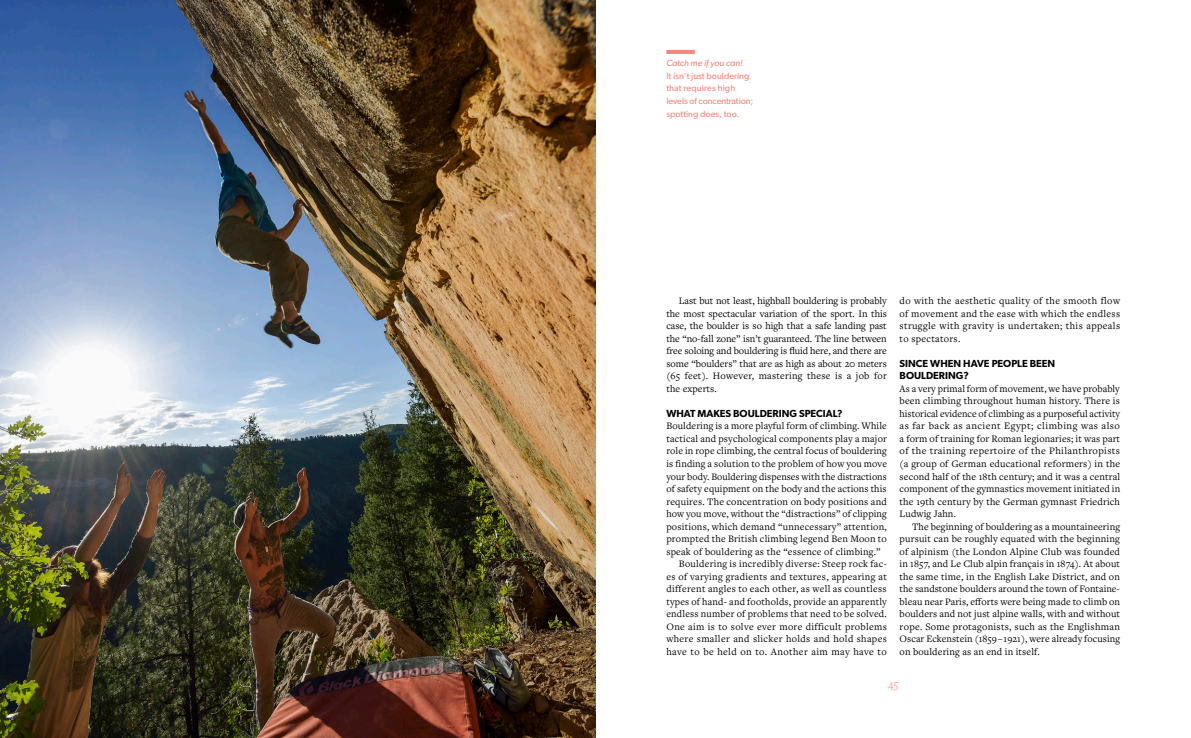
<style>
.page{position:relative;width:1191px;height:738px;background:#fff}
.page>*{position:absolute;margin:0;border:0;box-sizing:border-box;transform-origin:0 0}
.t1{font:300 12px "Freight Text Pro";color:#f0877b}
.t2{font:10.2px/12.5px "Freight Text Pro";letter-spacing:.02em;color:#000;text-align:justify}
.t3{font:600 10.2px/12.5px "Gibson";color:#000}
.t4{font:9px/12.5px "Gibson";color:#f0877b}
.t5{font:italic 9px "Gibson";color:#f0877b}
</style>
<div class="page">
<img style="left:0;top:0;width:595px;height:737px">
<hr style="left:666px;top:50px;width:28px;height:4px;background:#f0877b">
<p class="t5" style="left:666px;top:58px;width:78px">Catch me if you can!</p>
<p class="t4" style="left:666px;top:69px;width:88px">It isn’t just bouldering that requires high levels of concentration; spotting does, too.</p>
<p class="t2" style="left:666px;top:294px;width:222px;text-indent:13px">Last but not least, highball bouldering is probably the most spectacular variation of the sport. In this case, the boulder is so high that a safe landing past the “no-fall zone” isn’t guaranteed. The line between free soloing and bouldering is fluid here, and there are some “boulders” that are as high as about 20 meters (65 feet). However, mastering these is a job for the experts.</p>
<p class="t3" style="left:666px;top:406px;width:178px">WHAT MAKES BOULDERING SPECIAL?</p>
<p class="t2" style="left:666px;top:419px;width:222px">Bouldering is a more playful form of climbing. While</p>
<p class="t2" style="left:666px;top:431px;width:222px">tactical and psychological components play a major</p>
<p class="t2" style="left:666px;top:444px;width:222px">role in rope climbing, the central focus of bouldering</p>
<p class="t2" style="left:666px;top:456px;width:222px">is finding a solution to the problem of how you move</p>
<p class="t2" style="left:666px;top:469px;width:222px">your body. Bouldering dispenses with the distractions</p>
<p class="t2" style="left:666px;top:481px;width:222px">of safety equipment on the body and the actions this</p>
<p class="t2" style="left:666px;top:494px;width:222px">requires. The concentration on body positions and</p>
<p class="t2" style="left:666px;top:506px;width:222px">how you move, without the “distractions” of clipping</p>
<p class="t2" style="left:666px;top:519px;width:222px">positions, which demand “unnecessary” attention,</p>
<p class="t2" style="left:666px;top:531px;width:222px">prompted the British climbing legend Ben Moon to</p>
<p class="t2" style="left:666px;top:544px;width:216px">speak of bouldering as the “essence of climbing.”</p>
<p class="t2" style="left:679px;top:556px;width:209px">Bouldering is incredibly diverse: Steep rock fac-</p>
<p class="t2" style="left:666px;top:569px;width:222px">es of varying gradients and textures, appearing at</p>
<p class="t2" style="left:666px;top:581px;width:222px">different angles to each other, as well as countless</p>
<p class="t2" style="left:666px;top:594px;width:222px">types of hand- and footholds, provide an apparently</p>
<p class="t2" style="left:666px;top:606px;width:222px">endless number of problems that need to be solved.</p>
<p class="t2" style="left:666px;top:619px;width:222px">One aim is to solve ever more difficult problems</p>
<p class="t2" style="left:666px;top:631px;width:222px">where smaller and slicker holds and hold shapes</p>
<p class="t2" style="left:666px;top:644px;width:222px">have to be held on to. Another aim may have to</p>
<p class="t2" style="left:899px;top:294px;width:222px">do with the aesthetic quality of the smooth flow of movement and the ease with which the endless struggle with gravity is undertaken; this appeals to spectators.</p>
<p class="t3" style="left:899px;top:356px;width:157px">SINCE WHEN HAVE PEOPLE BEEN<br>BOULDERING?</p>
<p class="t2" style="left:899px;top:381px;width:222px">As a very primal form of movement, we have probably been climbing throughout human history. There is historical evidence of climbing as a purposeful activity as far back as ancient Egypt; climbing was also a form of training for Roman legionaries; it was part of the training repertoire of the Philanthropists (a group of German educational reformers) in the second half of the 18th century; and it was a central component of the gymnastics movement initiated in the 19th century by the German gymnast Friedrich Ludwig Jahn.</p>
<p class="t2" style="left:899px;top:519px;width:222px;text-indent:12px">The beginning of bouldering as a mountaineering pursuit can be roughly equated with the beginning of alpinism (the London Alpine Club was founded in 1857, and Le Club alpin français in 1874). At about the same time, in the English Lake District, and on the sandstone boulders around the town of Fontaine&shy;bleau near Paris, efforts were being made to climb on boulders and not just alpine walls, with and without rope. Some protagonists, such as the Englishman Oscar Eckenstein (1859 – 1921), were already focusing on bouldering as an end in itself.</p>
<p class="t1" style="left:888px;top:676px;width:12px">45</p>
</div>
